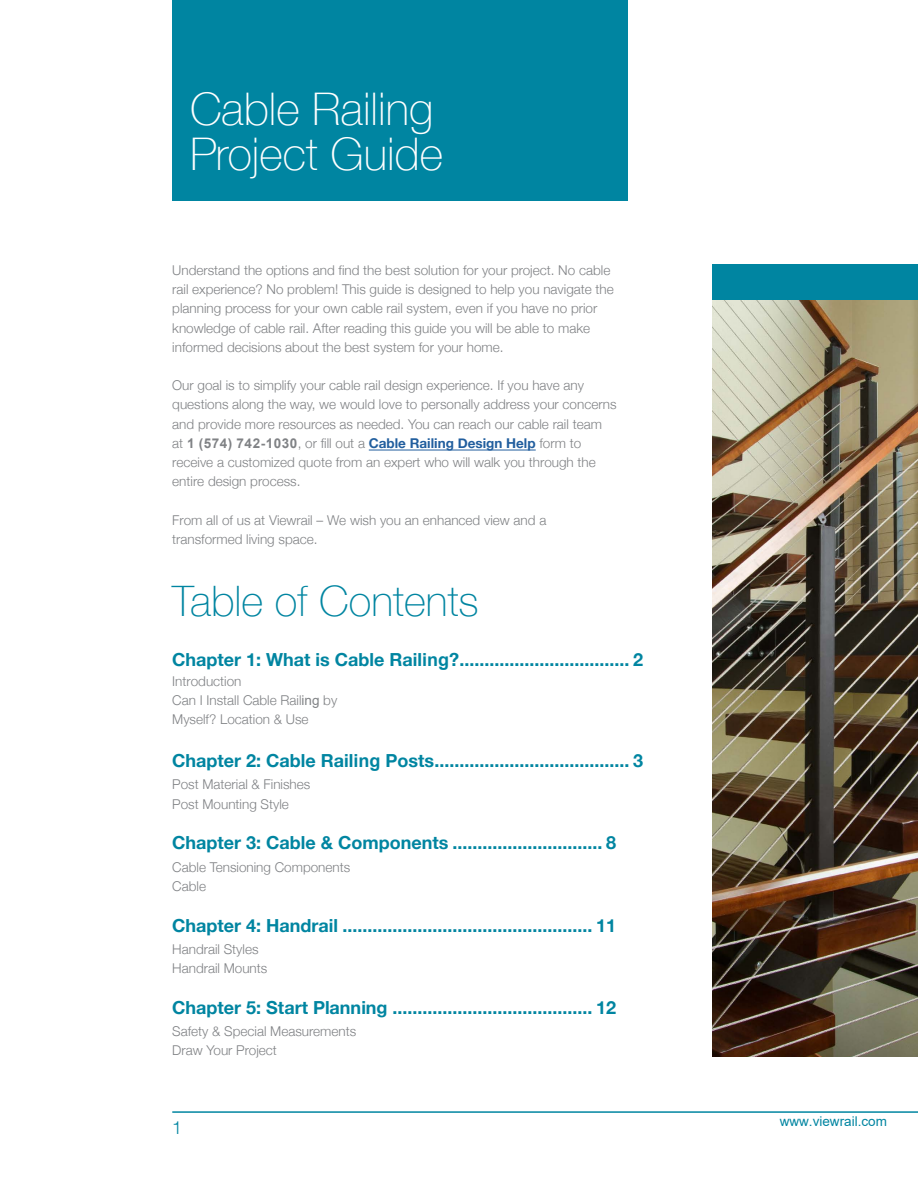
<style>
.page{position:relative;width:918px;height:1188px;background:#fff}
.page>*{position:absolute;margin:0;border:0;box-sizing:border-box;transform-origin:0 0}
.t1{font:100 45px/45px "Helvetica Neue";color:#fff}
.t2{font:100 42px "Helvetica Neue";color:#0085a1}
.t3{font:700 18px "Helvetica Neue";color:#0085a1}
.t4{font:300 18px "Helvetica Neue";color:#0085a1}
.t5{font:300 13.5px/19.2px "Helvetica Neue";color:#808285}
.t6{font:13.5px "Arial";color:#0085a1}
.s1{font-family:"Arial";font-weight:700}
.s2{font-weight:700;color:#215e9e}
.s3{font-family:"Arial"}
.s4{font-family:"Arial";font-weight:400}
</style>
<div class="page">
<div style="left:172px;top:0;width:455px;height:201px;background:#0085a1"></div>
<hr style="left:172px;top:1111px;width:746px;height:2px;background:#0085a1">
<hr style="left:369px;top:450px;width:167px;height:1px;background:#215e9e">
<div style="left:713px;top:264px;width:205px;height:36px;background:#0085a1"></div>
<img style="left:713px;top:301px;width:205px;height:756px">
<h1 class="t1" style="left:190px;top:84px;width:254px">Cable Railing<br>Project Guide</h1>
<p class="t5" style="left:172px;top:260px;width:443px">Understand the options and find the best solution for your project. No cable rail experience? No problem! This guide is designed to help you navigate the planning process for your own cable rail system, even if you have no prior knowledge of cable rail. After reading this guide you will be able to make informed decisions about the best system for your home.</p>
<p class="t5" style="left:172px;top:375px;width:446px">Our goal is to simplify your cable rail design experience. If you have any questions along the way, we would love to personally address your concerns and provide more resources as needed. You can reach our cable rail team<br>at <span class="s1">1 (574) 742-1030</span>, or fill out a <span class="s2">Cable Railing Design Help</span> form to receive a customized quote from an expert who will walk you through the entire design process.</p>
<p class="t5" style="left:172px;top:509px;width:376px">From all of us at Viewrail – We wish you an enhanced view and a transformed living space.</p>
<h2 class="t2" style="left:172px;top:570px;width:308px">Table of Contents</h2>
<h3 class="t3" style="left:172px;top:645px;width:472px">Chapter 1: What is Cable Rail<span class="s3">ing</span>? .................................. 2</h3>
<p class="t5" style="left:172px;top:670px;width:167px">Introduction<br>Can I Install Cable Rail<span class="s4">ing</span> by<br>Myself? Location &amp; Use</p>
<h3 class="t3" style="left:172px;top:747px;width:472px">Chapter 2: Cable Rail<span class="s3">ing</span> Posts ....................................... 3</h3>
<p class="t5" style="left:172px;top:774px;width:140px">Post Material &amp; Finishes<br>Post Mounting Style</p>
<h3 class="t3" style="left:172px;top:829px;width:446px">Chapter 3: Cable &amp; Components .............................. 8</h3>
<p class="t5" style="left:172px;top:856px;width:180px">Cable Tensioning Components<br>Cable</p>
<h3 class="t3" style="left:172px;top:911px;width:446px">Chapter 4: Handrail .................................................. 11</h3>
<p class="t5" style="left:172px;top:938px;width:97px">Handrail Styles<br>Handrail Mounts</p>
<h3 class="t3" style="left:172px;top:993px;width:446px">Chapter 5: Start Planning ........................................ 12</h3>
<p class="t5" style="left:172px;top:1021px;width:185px">Safety &amp; Special Measurements<br>Draw Your Project</p>
<h3 class="t4" style="left:172px;top:1113px;width:12px">1</h3>
<p class="t6" style="left:780px;top:1112px;width:109px">www.viewrail.com</p>
</div>
